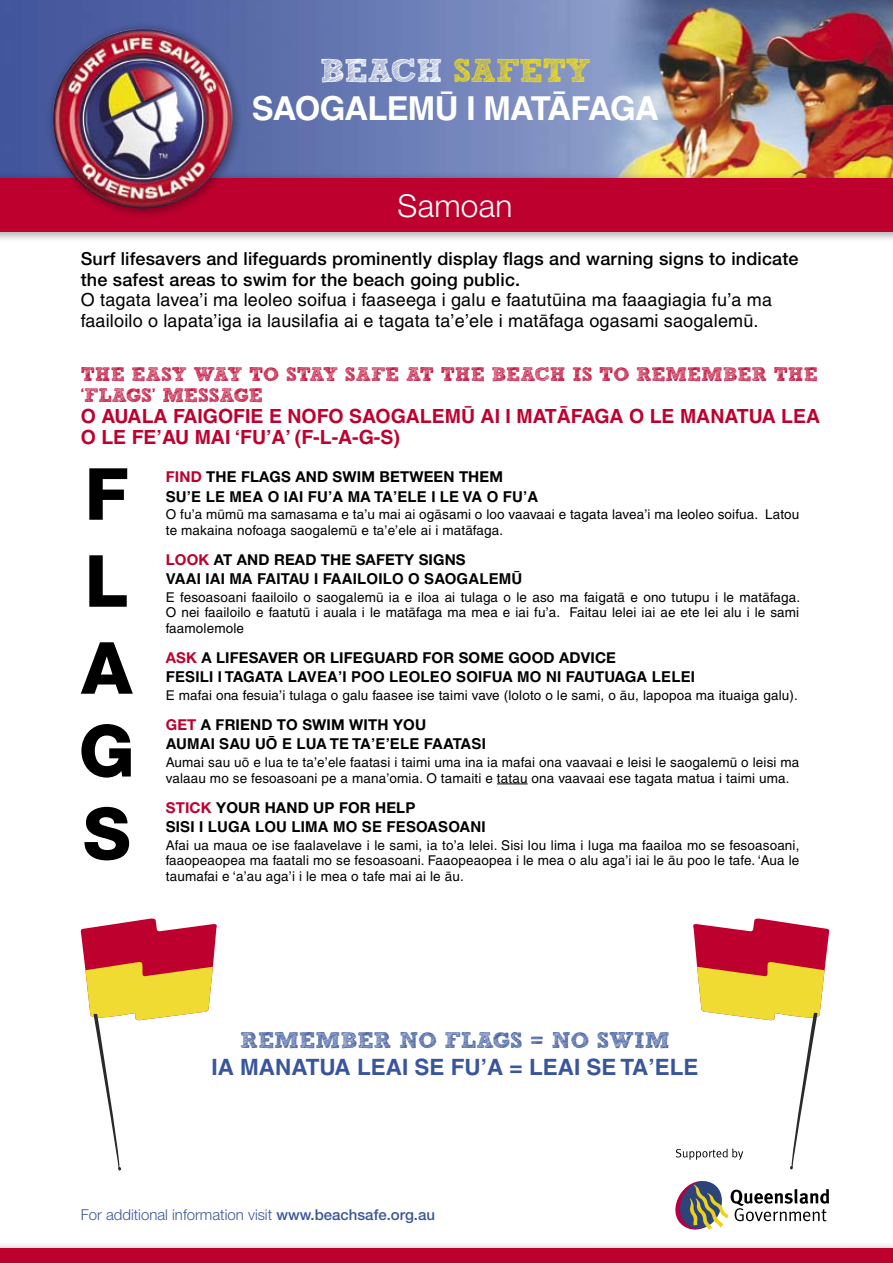
<style>
.page{position:relative;width:893px;height:1263px;background:#fff}
.page>*{position:absolute;margin:0;border:0;box-sizing:border-box;transform-origin:0 0}
.t1{font:800 72px/84.9px "Helvetica Neue LT";color:#000;text-align:justify}
.t2{font:700 33px "Helvetica CE";letter-spacing:-.03em;color:#fff}
.t3{font:33px "Sketch Rockwell";letter-spacing:-.02em;color:#efdc1b}
.t4{font:300 31.5px "Helvetica Neue LT";letter-spacing:.01em;color:#fff}
.t5{font:700 22.5px "Helvetica CE";color:#3a569b}
.t6{font:22.5px "Sketch Rockwell";color:#3a569b}
.t7{font:700 19.5px/21px "Helvetica CE";color:#be002f}
.t8{font:19.5px/21px "Sketch Rockwell";color:#be002f}
.t9{font:18px/20.7px "Helvetica CE";letter-spacing:.01em;color:#000}
.t10{font:500 18px/20.7px "Helvetica Neue";letter-spacing:.01em;color:#000}
.t11{font:700 15px "Helvetica CE";letter-spacing:.01em;color:#000}
.t12{font:700 15px "Helvetica Neue LT";letter-spacing:.01em;color:#000}
.t13{font:300 15px "Helvetica Neue LT";color:#3a569b}
.t14{font:13.5px/15.6px "Helvetica CE";letter-spacing:.01em;color:#000}
.s1{color:#fff}
.s2{color:#be002f}
.s3{font-family:"Helvetica Neue";font-weight:500}
</style>
<div class="page">
<img style="left:0;top:0;width:893px;height:170px">
<div style="left:0;top:170px;width:893px;height:100px;background:#000;opacity:.3"></div>
<div style="left:0;top:179px;width:893px;height:53px;background:#be002f"></div>
<div style="left:0;top:1239px;width:893px;height:24px;background:#000;opacity:.3"></div>
<div style="left:0;top:1248px;width:893px;height:15px;background:#be002f"></div>
<div style="left:44px;top:20px;width:227px;height:226px;background:#000;opacity:.3"></div>
<img style="left:53px;top:29px;width:180px;height:180px;border-radius:90px">
<hr style="left:497px;top:783px;width:31px;height:1px;background:#000">
<svg style="left:80px;top:918px;width:137px;height:253px"></svg>
<div style="left:592px;top:1172px;width:244px;height:70px;background:#fff"></div>
<svg style="left:675px;top:1181px;width:154px;height:49px"></svg>
<svg style="left:676px;top:918px;width:154px;height:251px"></svg>
<h2 class="t3" style="left:320px;top:53px;width:273px"><span class="s1">BEACH</span> SAFETY</h2>
<h2 class="t2" style="left:252px;top:88px;width:408px">SAOGALEMŪ I MATĀFAGA</h2>
<h3 class="t4" style="left:398px;top:187px;width:116px">Samoan</h3>
<h3 class="t10" style="left:81px;top:248px;width:719px">Surf lifesavers and lifeguards prominently display flags and warning signs to indicate the safest areas to swim for the beach going public.</h3>
<h3 class="t9" style="left:81px;top:290px;width:693px">O tagata lavea’i ma leoleo soifua i faaseega i galu e faatutūina ma faaagiagia fu’a ma faailoilo o lapata’iga ia lausilafia ai e tagata ta’e’ele i matāfaga ogasami saogalemū.</h3>
<h3 class="t8" style="left:81px;top:364px;width:738px">THE EASY WAY TO STAY SAFE AT THE BEACH IS TO REMEMBER THE ‘FLAGS’ MESSAGE</h3>
<h3 class="t7" style="left:81px;top:405px;width:741px">O AUALA FAIGOFIE E NOFO SAOGALEMŪ AI I MATĀFAGA O LE MANATUA LEA<br>O LE FE’AU MAI ‘FU’A’ (F-L-A-G-S)</h3>
<p class="t12" style="left:166px;top:468px;width:339px"><span class="s2">FIND</span> THE FLAGS AND SWIM BETWEEN THEM</p>
<p class="t11" style="left:166px;top:487px;width:374px">SU’E LE MEA O IAI FU’A MA TA’ELE I LE VA O FU’A</p>
<p class="t14" style="left:166px;top:507px;width:635px">O fu’a mūmū ma samasama e ta’u mai ai ogāsami o loo vaavaai e tagata lavea’i ma leoleo soifua. Latou te makaina nofoaga saogalemū e ta’e’ele ai i matāfaga.</p>
<p class="t12" style="left:166px;top:550px;width:301px"><span class="s2">LOOK</span> AT AND READ THE SAFETY SIGNS</p>
<p class="t11" style="left:166px;top:570px;width:358px">VAAI IAI MA FAITAU I FAAILOILO O SAOGALEMŪ</p>
<p class="t14" style="left:166px;top:589px;width:636px;text-align:justify">E fesoasoani faailoilo o saogalemū ia e iloa ai tulaga o le aso ma faigatā e ono tutupu i le matāfaga.<br>O nei faailoilo e faatutū i auala i le matāfaga ma mea e iai fu’a. Faitau lelei iai ae ete lei alu i le sami faamolemole</p>
<p class="t12" style="left:166px;top:648px;width:452px"><span class="s2">ASK</span> A LIFESAVER OR LIFEGUARD FOR SOME GOOD ADVICE</p>
<p class="t11" style="left:166px;top:668px;width:531px">FESILI I TAGATA LAVEA’I POO LEOLEO SOIFUA MO NI FAUTUAGA LELEI</p>
<p class="t14" style="left:166px;top:687px;width:633px">E mafai ona fesuia’i tulaga o galu faasee ise taimi vave (loloto o le sami, o āu, lapopoa ma ituaiga galu).</p>
<p class="t12" style="left:166px;top:715px;width:262px"><span class="s2">GET</span> A FRIEND TO SWIM WITH YOU</p>
<p class="t11" style="left:166px;top:735px;width:322px">AUMAI SAU UŌ E LUA TE TA’E’ELE FAATASI</p>
<p class="t14" style="left:166px;top:754px;width:635px">Aumai sau uō e lua te ta’e’ele faatasi i taimi uma ina ia mafai ona vaavaai e leisi le saogalemū o leisi ma valaau mo se fesoasoani pe a mana’omia. O tamaiti e tatau ona vaavaai ese tagata matua i taimi uma.</p>
<p class="t12" style="left:166px;top:798px;width:251px"><span class="s2">STICK</span> YOUR HAND UP FOR HELP</p>
<p class="t11" style="left:166px;top:817px;width:321px">SISI I LUGA LOU LIMA MO SE FESOASOANI</p>
<p class="t14" style="left:166px;top:837px;width:635px;text-align:justify">Afai ua maua oe ise faalavelave i le sami, ia to’a lelei. Sisi lou lima i luga ma faailoa mo se fesoasoani, faaopeaopea ma faatali mo se fesoasoani. Faaopeaopea i le mea o alu aga’i iai le āu poo le tafe. ‘Aua le taumafai e ‘a’au aga’i i le mea o tafe mai ai le āu.</p>
<h1 class="t1" style="left:79px;top:451px;width:58px">F L A G S</h1>
<h3 class="t6" style="left:240px;top:1027px;width:431px">REMEMBER NO FLAGS = NO SWIM</h3>
<h3 class="t5" style="left:211px;top:1053px;width:489px">IA MANATUA LEAI SE FU’A = LEAI SE TA’ELE</h3>
<p class="t13" style="left:81px;top:1206px;width:356px">For additional information visit <span class="s3">www.beachsafe.org.au</span></p>
</div>
